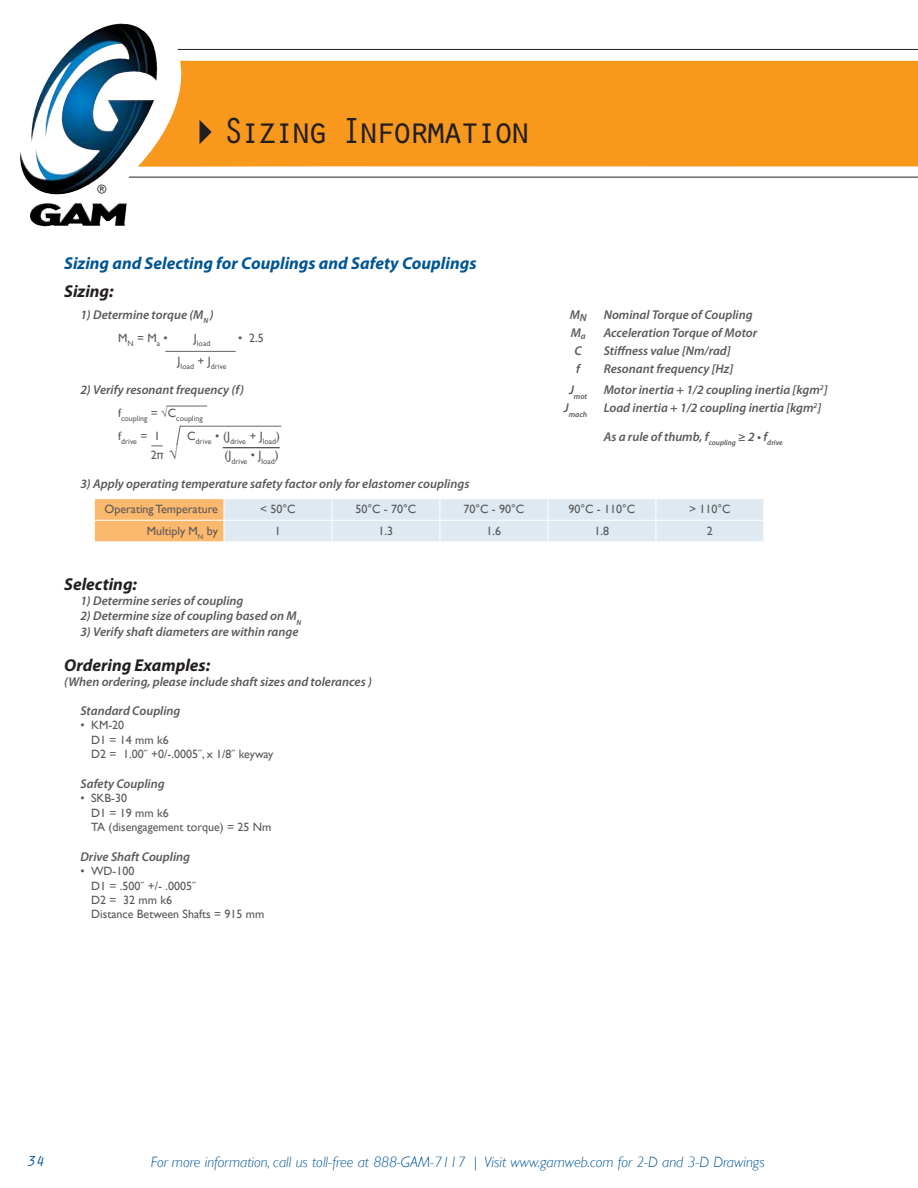
<style>
.page{position:relative;width:918px;height:1188px;background:#fff}
.page>*{position:absolute;margin:0;border:0;box-sizing:border-box;transform-origin:0 0}
.t1{font:37.5px "Orator";letter-spacing:-.15em;color:#231f20}
.t2{font:italic 700 17.25px "Myriad Pro";color:#005596}
.t3{font:italic 700 17.25px "Myriad Pro";color:#231f20}
.t4{font:italic 300 15px "Gill Sans";color:#005596}
.t5{font:italic 15px "Orator";color:#005596}
.t6{font:italic 600 12.75px "Myriad Pro";color:#58595b}
.t7{font:12px/14.4px "Gill Sans";color:#58595b}
.t8{font:12px "Gill Sans";color:#231f20}
.t9{font:7.8px "Gill Sans";color:#58595b}
.t10{font:italic 600 7.8px "Myriad Pro";color:#58595b}
.s1{font-size:16.5px}
</style>
<div class="page">
<hr style="left:178px;top:49px;width:740px;height:1px;background:#231f20">
<hr style="left:129px;top:177px;width:789px;height:1px;background:#231f20">
<div style="left:138px;top:61px;width:779px;height:106px;background:#f8981d"></div>
<img style="left:108px;top:100px;width:46px;height:50px">
<svg style="left:917px;top:61px;width:1px;height:106px"></svg>
<svg style="left:200px;top:120px;width:12px;height:24px"></svg>
<svg style="left:94px;top:499px;width:670px;height:42px;background:#e4e0d8"></svg>
<svg style="left:176px;top:426px;width:106px;height:19px"></svg>
<svg style="left:151px;top:446px;width:12px;height:1px"></svg>
<hr style="left:165px;top:351px;width:71px;height:1px;background:#636466">
<hr style="left:167px;top:406px;width:40px;height:1px;background:#636466">
<hr style="left:223px;top:447px;width:57px;height:1px;background:#231f20">
<p class="t8" style="left:97px;top:182px;width:10px">®</p>
<h1 class="t1" style="left:222px;top:104px;width:311px">Sizing Information</h1>
<h2 class="t2" style="left:64px;top:252px;width:414px">Sizing and Selecting for Couplings and Safety Couplings</h2>
<h2 class="t3" style="left:64px;top:280px;width:51px">Sizing:</h2>
<p class="t6" style="left:80px;top:307px;width:135px">1) Determine torque (M<sub>N</sub> )</p>
<p class="t7" style="left:118px;top:331px;width:51px">M<sub>N</sub> = M<sub>a</sub> •</p>
<p class="t9" style="left:194px;top:339px;width:18px"><sup>J</sup>load</p>
<p class="t7" style="left:238px;top:331px;width:27px">• 2.5</p>
<p class="t9" style="left:178px;top:362px;width:51px"><sup>J</sup>load <sup>+</sup> <sup>J</sup>drive</p>
<p class="t6" style="left:80px;top:381px;width:165px">2) Verify resonant frequency (f)</p>
<p class="t9" style="left:118px;top:414px;width:86px"><sup>f</sup>coupling <sup>=</sup> <sup>√C</sup>coupling</p>
<p class="t9" style="left:118px;top:437px;width:44px"><sup>f</sup>drive <sup>=</sup> <sup>1</sup></p>
<p class="t9" style="left:187px;top:437px;width:94px"><sup>C</sup>drive <sup>•</sup> <sup>(J</sup>drive <sup>+</sup> <sup>J</sup>load<sup>)</sup></p>
<p class="t7" style="left:151px;top:448px;width:29px">2π <span class="s1">√</span></p>
<p class="t9" style="left:225px;top:457px;width:56px"><sup>(J</sup>drive <sup>•</sup> <sup>J</sup>load<sup>)</sup></p>
<p class="t6" style="left:80px;top:476px;width:391px">3) Apply operating temperature safety factor only for elastomer couplings</p>
<p class="t6" style="left:570px;top:307px;width:19px">M<sub>N</sub></p>
<p class="t6" style="left:604px;top:307px;width:150px">Nominal Torque of Coupling</p>
<p class="t6" style="left:571px;top:325px;width:17px">M<sub>a</sub></p>
<p class="t6" style="left:604px;top:325px;width:155px">Acceleration Torque of Motor</p>
<p class="t6" style="left:575px;top:343px;width:9px">C</p>
<p class="t6" style="left:604px;top:343px;width:128px">Stiffness value [Nm/rad]</p>
<p class="t6" style="left:576px;top:361px;width:5px">f</p>
<p class="t6" style="left:604px;top:361px;width:131px">Resonant frequency [Hz]</p>
<p class="t10" style="left:569px;top:391px;width:20px"><sup>J</sup>mot</p>
<p class="t6" style="left:604px;top:382px;width:225px">Motor inertia + 1/2 coupling inertia [kgm<sup>2</sup>]</p>
<p class="t10" style="left:564px;top:409px;width:25px"><sup>J</sup>mach</p>
<p class="t6" style="left:604px;top:400px;width:219px">Load inertia + 1/2 coupling inertia [kgm<sup>2</sup>]</p>
<p class="t6" style="left:604px;top:428px;width:181px">As a rule of thumb, f<sub>coupling</sub> ≥ 2 • f<sub>drive</sub></p>
<p class="t7" style="left:105px;top:502px;width:115px">Operating Temperature</p>
<p class="t7" style="left:260px;top:502px;width:37px">&lt; 50°C</p>
<p class="t7" style="left:355px;top:502px;width:63px">50°C - 70°C</p>
<p class="t7" style="left:463px;top:502px;width:63px">70°C - 90°C</p>
<p class="t7" style="left:568px;top:502px;width:69px">90°C - 110°C</p>
<p class="t7" style="left:689px;top:502px;width:43px">&gt; 110°C</p>
<p class="t7" style="left:147px;top:523px;width:73px">Multiply M<sub>N</sub> by</p>
<p class="t7" style="left:275px;top:523px;width:7px">1</p>
<p class="t7" style="left:379px;top:523px;width:16px">1.3</p>
<p class="t7" style="left:487px;top:523px;width:16px">1.6</p>
<p class="t7" style="left:595px;top:523px;width:16px">1.8</p>
<p class="t7" style="left:707px;top:523px;width:7px">2</p>
<h2 class="t3" style="left:64px;top:573px;width:74px">Selecting:</h2>
<p class="t6" style="left:80px;top:593px;width:165px">1) Determine series of coupling</p>
<p class="t6" style="left:80px;top:608px;width:223px">2) Determine size of coupling based on M<sub>N</sub></p>
<p class="t6" style="left:80px;top:623px;width:220px">3) Verify shaft diameters are within range</p>
<h2 class="t3" style="left:64px;top:654px;width:148px">Ordering Examples:</h2>
<p class="t6" style="left:64px;top:674px;width:309px">(When ordering, please include shaft sizes and tolerances )</p>
<p class="t6" style="left:80px;top:703px;width:102px">Standard Coupling</p>
<p class="t7" style="left:91px;top:718px;width:184px;text-indent:-11px">• KM-20<br>D1 = 14 mm k6<br>D2 = 1.00˝ +0/-.0005˝, x 1/8˝ keyway</p>
<p class="t6" style="left:80px;top:775px;width:86px">Safety Coupling</p>
<p class="t7" style="left:91px;top:791px;width:182px;text-indent:-11px">• SKB-30<br>D1 = 19 mm k6<br>TA (disengagement torque) = 25 Nm</p>
<p class="t6" style="left:80px;top:848px;width:111px">Drive Shaft Coupling</p>
<p class="t7" style="left:91px;top:864px;width:175px;text-indent:-11px">• WD-100<br>D1 = .500˝ +/- .0005˝<br>D2 = 32 mm k6<br>Distance Between Shafts = 915 mm</p>
<p class="t5" style="left:26px;top:1151px;width:19px">34</p>
<p class="t4" style="left:151px;top:1154px;width:615px">For more information, call us toll-free at 888-GAM-7117 | Visit www.gamweb.com for 2-D and 3-D Drawings</p>
</div>
